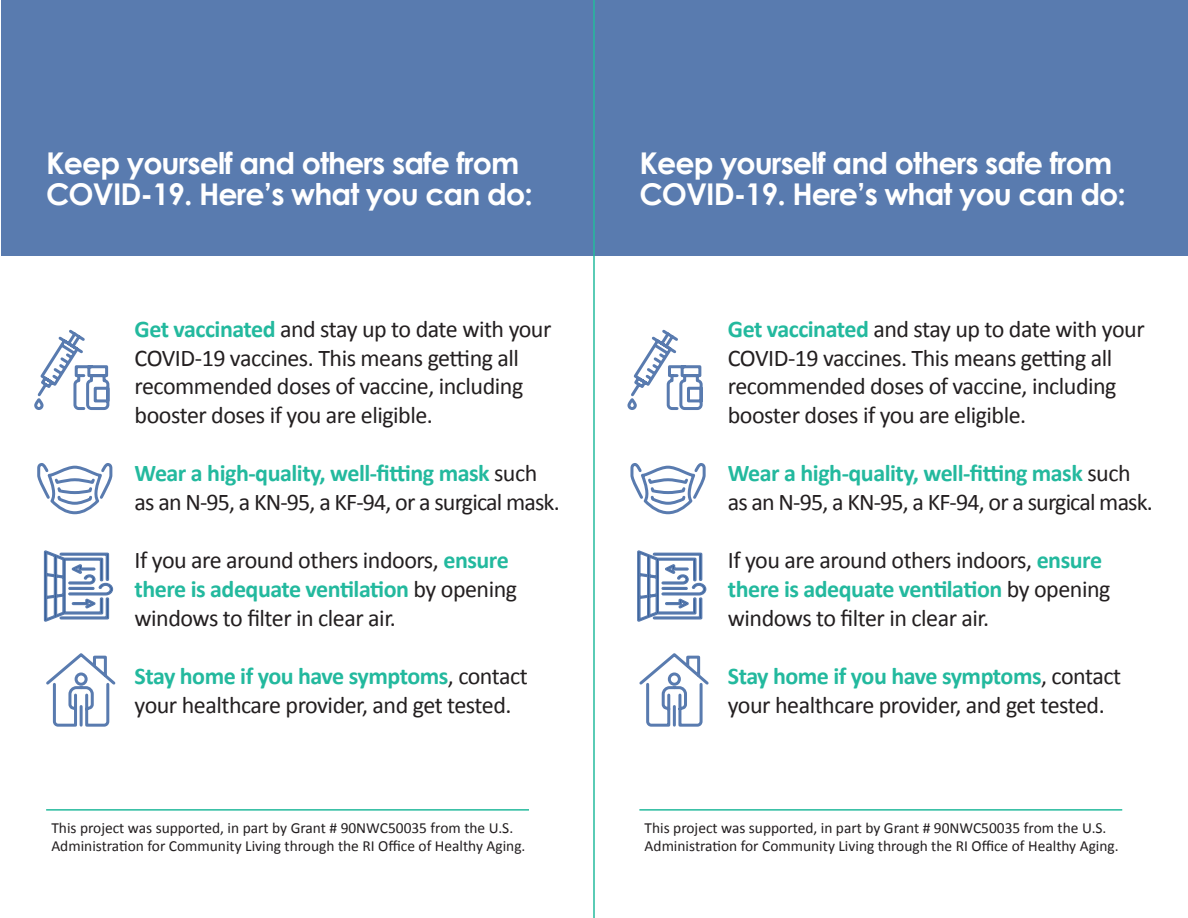
<style>
.page{position:relative;width:1188px;height:918px;background:#fff}
.page>*{position:absolute;margin:0;border:0;box-sizing:border-box;transform-origin:0 0}
.t1{font:700 30px/31.5px "Century Gothic";letter-spacing:-.03em;color:#fff}
.t2{font:24px/28.8px "Calibri";letter-spacing:-.02em;color:#231f20}
.t3{font:15.45px/18.5px "Calibri";color:#231f20}
.s1{font-weight:700;color:#23b99e}
</style>
<div class="page">
<div style="left:594px;top:0;width:594px;height:256px;background:#597baf"></div>
<svg style="left:627px;top:329px;width:76px;height:81px"></svg>
<svg style="left:630px;top:463px;width:76px;height:52px"></svg>
<svg style="left:637px;top:550px;width:70px;height:72px"></svg>
<div style="left:661px;top:587px;width:27px;height:3px;border:2px solid #597baf"></div>
<svg style="left:639px;top:653px;width:70px;height:74px"></svg>
<hr style="left:639px;top:809px;width:483px;height:2px;background:#24ba9d">
<div style="left:1px;top:0;width:594px;height:256px;background:#597baf"></div>
<svg style="left:34px;top:329px;width:76px;height:81px"></svg>
<svg style="left:37px;top:463px;width:76px;height:52px"></svg>
<svg style="left:43px;top:550px;width:71px;height:72px"></svg>
<div style="left:68px;top:587px;width:27px;height:3px;border:2px solid #597baf"></div>
<svg style="left:46px;top:653px;width:70px;height:74px"></svg>
<hr style="left:46px;top:809px;width:483px;height:2px;background:#24ba9d">
<hr style="left:593px;top:0;width:2px;height:918px;background:#24ba9d">
<p class="t1" style="left:46px;top:146px;width:488px">Keep yourself and others safe from<br>COVID-19. Here’s what you can do:</p>
<p class="t2" style="left:135px;top:315px;width:418px"><span class="s1">Get vaccinated</span> and stay up to date with your COVID-19 vaccines. This means getting all recommended doses of vaccine, including booster doses if you are eligible.</p>
<p class="t2" style="left:135px;top:459px;width:427px"><span class="s1">Wear a high-quality, well-fitting mask</span> such as an N-95, a KN-95, a KF-94, or a surgical mask.</p>
<p class="t2" style="left:135px;top:546px;width:384px">If you are around others indoors, <span class="s1">ensure there is adequate ventilation</span> by opening windows to filter in clear air.</p>
<p class="t2" style="left:135px;top:661px;width:395px"><span class="s1">Stay home if you have symptoms</span>, contact your healthcare provider, and get tested.</p>
<p class="t3" style="left:51px;top:818px;width:476px">This project was supported, in part by Grant # 90NWC50035 from the U.S.<br>Administration for Community Living through the RI Office of Healthy Aging.</p>
<p class="t1" style="left:639px;top:146px;width:488px">Keep yourself and others safe from<br>COVID-19. Here’s what you can do:</p>
<p class="t2" style="left:728px;top:315px;width:418px"><span class="s1">Get vaccinated</span> and stay up to date with your COVID-19 vaccines. This means getting all recommended doses of vaccine, including booster doses if you are eligible.</p>
<p class="t2" style="left:728px;top:459px;width:427px"><span class="s1">Wear a high-quality, well-fitting mask</span> such as an N-95, a KN-95, a KF-94, or a surgical mask.</p>
<p class="t2" style="left:728px;top:546px;width:384px">If you are around others indoors, <span class="s1">ensure there is adequate ventilation</span> by opening windows to filter in clear air.</p>
<p class="t2" style="left:728px;top:661px;width:395px"><span class="s1">Stay home if you have symptoms</span>, contact your healthcare provider, and get tested.</p>
<p class="t3" style="left:645px;top:818px;width:476px">This project was supported, in part by Grant # 90NWC50035 from the U.S.<br>Administration for Community Living through the RI Office of Healthy Aging.</p>
</div>
